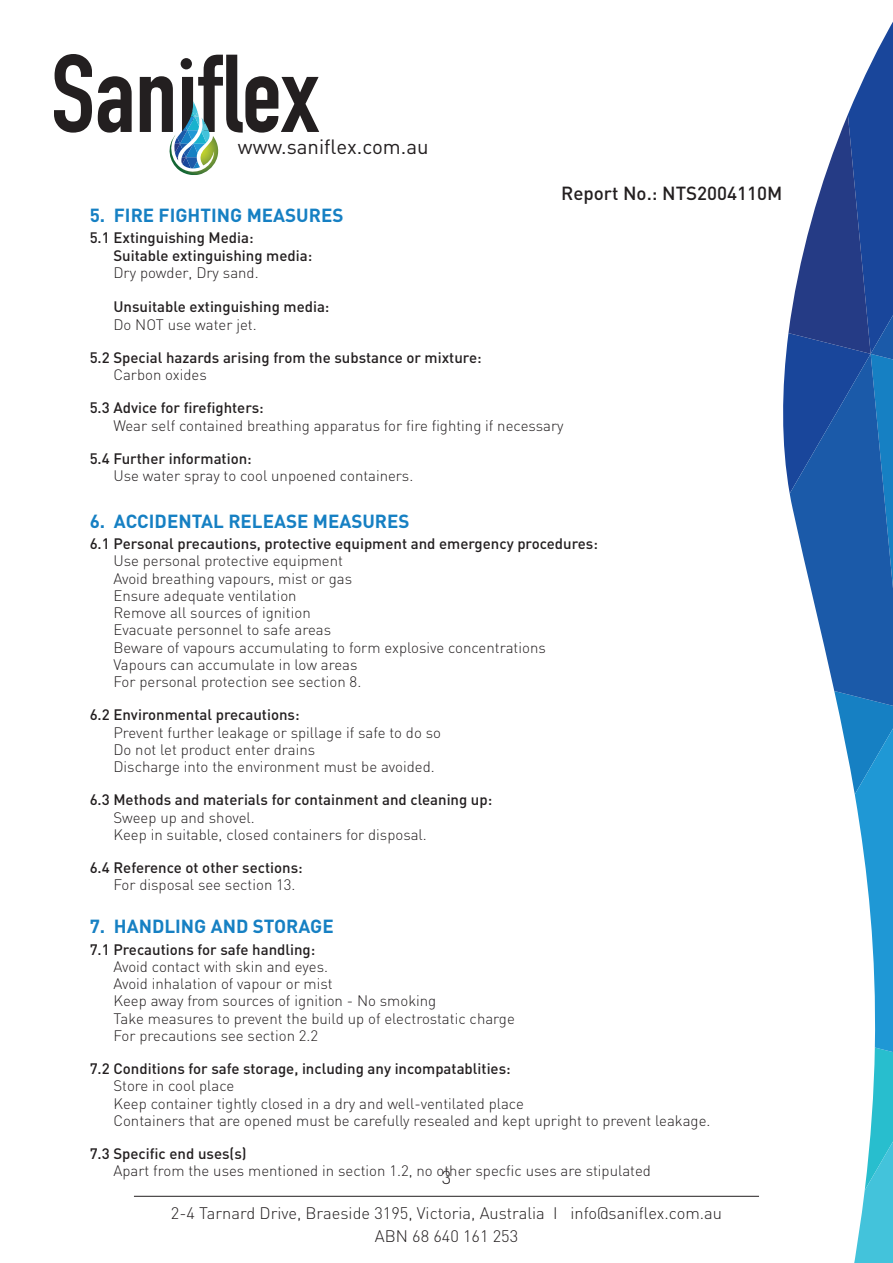
<style>
.page{position:relative;width:893px;height:1263px;background:#fff}
.page>*{position:absolute;margin:0;border:0;box-sizing:border-box;transform-origin:0 0}
.t1{font:20.4px "DIN";color:#231f20}
.t2{font:700 18.75px "DIN";color:#1680c3}
.t3{font:500 18.75px "DIN";color:#231f20}
.t4{font:300 18.6px "DIN";color:#231f20}
.t5{font:300 16.5px/23px "DIN";color:#231f20;text-align:center}
.t6{font:300 15px/17.2px "DIN";color:#231f20}
.t7{font:500 15px/17.2px "DIN";color:#231f20}
</style>
<div class="page">
<svg style="left:54px;top:54px;width:265px;height:121px"></svg>
<hr style="left:134px;top:1196px;width:625px;height:1px;background:#231f20">
<svg style="left:783px;top:22px;width:110px;height:1241px"></svg>
<h1 class="t1" style="left:238px;top:134px;width:192px">www.saniflex.com.au</h1>
<p class="t3" style="left:561px;top:182px;width:223px">Report No.: NTS2004110M</p>
<p class="t2" style="left:90px;top:203px;width:255px">5. FIRE FIGHTING MEASURES</p>
<p class="t7" style="left:113px;top:229px;width:200px;text-indent:-24px">5.1 Extinguishing Media:<br>Suitable extinguishing media:</p>
<p class="t6" style="left:113px;top:264px;width:147px">Dry powder, Dry sand.</p>
<p class="t7" style="left:113px;top:298px;width:218px">Unsuitable extinguishing media:</p>
<p class="t6" style="left:113px;top:315px;width:145px">Do NOT use water jet.</p>
<p class="t7" style="left:90px;top:348px;width:393px">5.2 Special hazards arising from the substance or mixture:</p>
<p class="t6" style="left:113px;top:366px;width:95px">Carbon oxides</p>
<p class="t7" style="left:90px;top:399px;width:176px">5.3 Advice for firefighters:</p>
<p class="t6" style="left:113px;top:417px;width:452px">Wear self contained breathing apparatus for fire fighting if necessary</p>
<p class="t7" style="left:90px;top:449px;width:164px">5.4 Further information:</p>
<p class="t6" style="left:113px;top:467px;width:301px">Use water spray to cool unpoened containers.</p>
<p class="t2" style="left:90px;top:508px;width:321px">6. ACCIDENTAL RELEASE MEASURES</p>
<p class="t7" style="left:90px;top:534px;width:510px">6.1 Personal precautions, protective equipment and emergency procedures:</p>
<p class="t6" style="left:113px;top:552px;width:434px">Use personal protective equipment<br>Avoid breathing vapours, mist or gas<br>Ensure adequate ventilation<br>Remove all sources of ignition<br>Evacuate personnel to safe areas<br>Beware of vapours accumulating to form explosive concentrations Vapours can accumulate in low areas<br>For personal protection see section 8.</p>
<p class="t7" style="left:90px;top:706px;width:211px">6.2 Environmental precautions:</p>
<p class="t6" style="left:113px;top:723px;width:329px">Prevent further leakage or spillage if safe to do so<br>Do not let product enter drains<br>Discharge into the environment must be avoided.</p>
<p class="t7" style="left:90px;top:791px;width:404px">6.3 Methods and materials for containment and cleaning up:</p>
<p class="t6" style="left:113px;top:808px;width:315px">Sweep up and shovel.<br>Keep in suitable, closed containers for disposal.</p>
<p class="t7" style="left:90px;top:858px;width:215px">6.4 Reference ot other sections:</p>
<p class="t6" style="left:113px;top:876px;width:184px">For disposal see section 13.</p>
<p class="t2" style="left:90px;top:914px;width:246px">7. HANDLING AND STORAGE</p>
<p class="t7" style="left:90px;top:940px;width:227px">7.1 Precautions for safe handling:</p>
<p class="t6" style="left:113px;top:957px;width:403px">Avoid contact with skin and eyes.<br>Avoid inhalation of vapour or mist<br>Keep away from sources of ignition - No smoking<br>Take measures to prevent the build up of electrostatic charge For precautions see section 2.2</p>
<p class="t7" style="left:90px;top:1059px;width:423px">7.2 Conditions for safe storage, including any incompatablities:</p>
<p class="t6" style="left:113px;top:1077px;width:599px">Store in cool place<br>Keep container tightly closed in a dry and well-ventilated place<br>Containers that are opened must be carefully resealed and kept upright to prevent leakage.</p>
<p class="t7" style="left:90px;top:1144px;width:158px">7.3 Specific end uses(s)</p>
<p class="t6" style="left:113px;top:1162px;width:539px">Apart from the uses mentioned in section 1.2, no other specfic uses are stipulated</p>
<p class="t4" style="left:442px;top:1166px;width:11px">3</p>
<p class="t5" style="left:171px;top:1202px;width:553px">2-4 Tarnard Drive, Braeside 3195, Victoria, Australia I info@saniflex.com.au<br>ABN 68 640 161 253</p>
</div>
